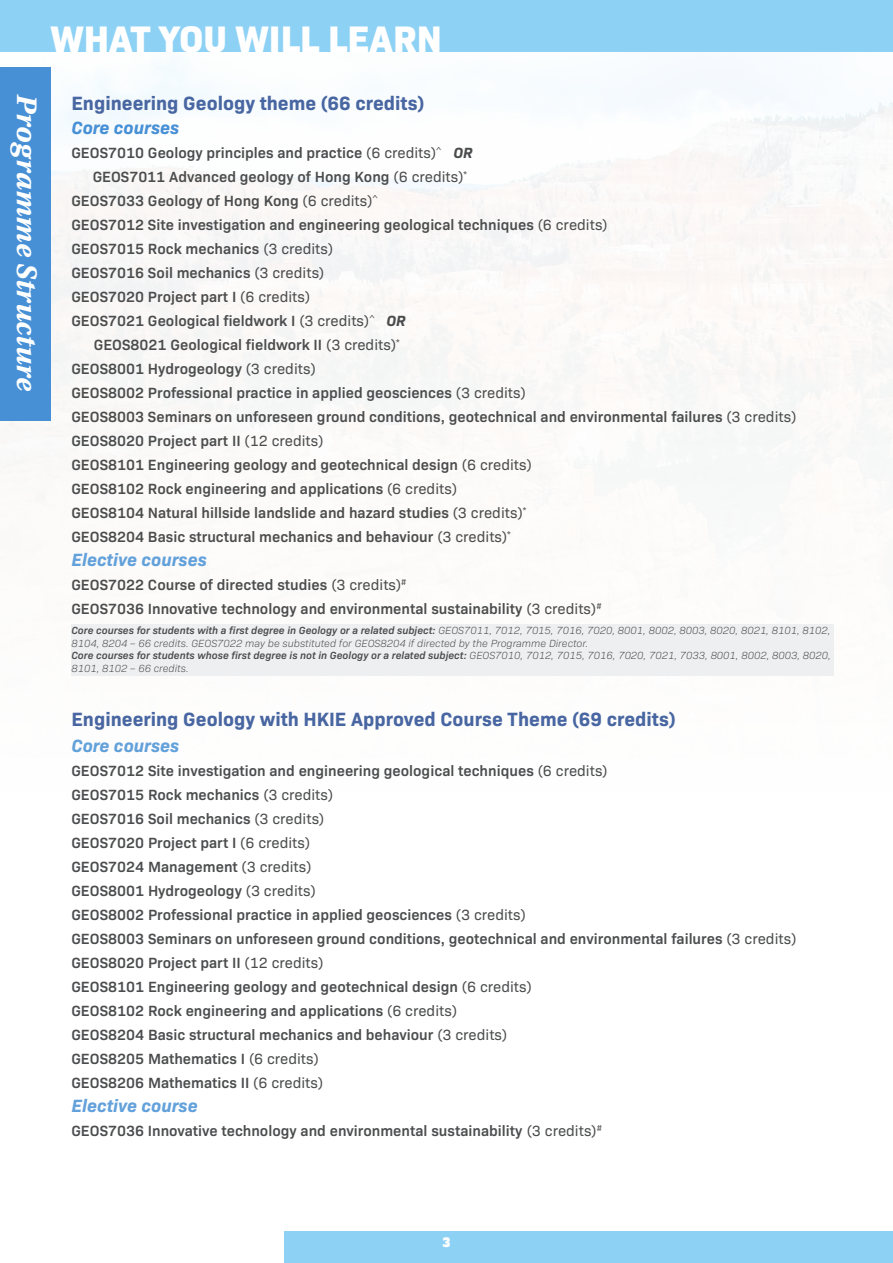
<style>
.page{position:relative;width:893px;height:1263px;background:#fff}
.page>*{position:absolute;margin:0;border:0;box-sizing:border-box;transform-origin:0 0}
.t1{font:800 37.5px "Bio Sans";color:#fff}
.t2{font:30px "Utopia Std Bold Capt It";color:#fff}
.t3{font:700 19.5px "Bio Sans";color:#4866a1}
.t4{font:italic 700 18px "Bio Sans";color:#63a1db}
.t5{font:italic 700 18px "Bio Sans";color:#4890d5}
.t6{font:600 15px "Bio Sans";color:#4b4c4d}
.t7{font:12px "Alfa Slab One";color:#fff}
.t8{font:italic 300 10.5px/12.6px "Bio Sans";color:#4b4c4d}
.s1{font-weight:400}
.s2{font-weight:700;font-style:italic}
.s3{font-weight:600}
</style>
<div class="page">
<div style="left:284px;top:1231px;width:609px;height:32px;background:#8dd1f5"></div>
<img style="left:0;top:58px;width:893px;height:618px">
<div style="left:0;top:0;width:893px;height:52px;background:#8dd1f5"></div>
<div style="left:0;top:67px;width:50px;height:354px;background:#4890d5"></div>
<div style="left:71px;top:624px;width:762px;height:51px;background:#eeeff0"></div>
<p class="t1" style="left:50px;top:10px;width:393px">WHAT YOU WILL LEARN</p>
<p class="t2" style="left:45px;top:94px;width:299px;rotate:90deg">Programme Structure</p>
<p class="t3" style="left:71px;top:89px;width:355px">Engineering Geology theme (66 credits)</p>
<p class="t5" style="left:71px;top:114px;width:109px">Core courses</p>
<p class="t6" style="left:71px;top:141px;width:403px">GEOS7010 Geology principles and practice <span class="s1">(6 credits)</span><sup>^</sup> <span class="s2">OR</span></p>
<p class="t6" style="left:93px;top:165px;width:376px">GEOS7011 Advanced geology of Hong Kong <span class="s1">(6 credits)</span><sup>*</sup></p>
<p class="t6" style="left:71px;top:189px;width:308px">GEOS7033 Geology of Hong Kong <span class="s1">(6 credits)</span><sup>^</sup></p>
<p class="t6" style="left:71px;top:213px;width:538px">GEOS7012 Site investigation and engineering geological techniques <span class="s1">(6 credits)</span></p>
<p class="t6" style="left:71px;top:237px;width:263px">GEOS7015 Rock mechanics <span class="s1">(3 credits)</span></p>
<p class="t6" style="left:71px;top:261px;width:254px">GEOS7016 Soil mechanics <span class="s1">(3 credits)</span></p>
<p class="t6" style="left:71px;top:285px;width:240px">GEOS7020 Project part I <span class="s1">(6 credits)</span></p>
<p class="t6" style="left:71px;top:309px;width:336px">GEOS7021 Geological fieldwork I <span class="s1">(3 credits)</span><sup>^</sup> <span class="s2">OR</span></p>
<p class="t6" style="left:94px;top:333px;width:307px">GEOS8021 Geological fieldwork II <span class="s1">(3 credits)</span><sup>*</sup></p>
<p class="t6" style="left:71px;top:357px;width:246px">GEOS8001 Hydrogeology <span class="s1">(3 credits)</span></p>
<p class="t6" style="left:71px;top:381px;width:456px">GEOS8002 Professional practice in applied geosciences <span class="s1">(3 credits)</span></p>
<p class="t6" style="left:71px;top:405px;width:726px">GEOS8003 Seminars on unforeseen ground conditions, geotechnical and environmental failures <span class="s1">(3 credits)</span></p>
<p class="t6" style="left:71px;top:429px;width:254px">GEOS8020 Project part II <span class="s1">(12 credits)</span></p>
<p class="t6" style="left:71px;top:453px;width:462px">GEOS8101 Engineering geology and geotechnical design <span class="s1">(6 credits)</span></p>
<p class="t6" style="left:71px;top:477px;width:387px">GEOS8102 Rock engineering and applications <span class="s1">(6 credits)</span></p>
<p class="t6" style="left:71px;top:501px;width:456px">GEOS8104 Natural hillside landslide and hazard studies <span class="s1">(3 credits)</span><sup>*</sup></p>
<p class="t6" style="left:71px;top:525px;width:441px">GEOS8204 Basic structural mechanics and behaviour <span class="s1">(3 credits)</span><sup>*</sup></p>
<p class="t4" style="left:71px;top:546px;width:137px">Elective courses</p>
<p class="t6" style="left:71px;top:573px;width:337px">GEOS7022 Course of directed studies <span class="s1">(3 credits)</span><sup>#</sup></p>
<p class="t6" style="left:71px;top:597px;width:532px">GEOS7036 Innovative technology and environmental sustainability <span class="s1">(3 credits)</span><sup>#</sup></p>
<p class="t8" style="left:71px;top:623px;width:761px"><span class="s3">Core courses for students with a first degree in Geology or a related subject:</span> GEOS7011, 7012, 7015, 7016, 7020, 8001, 8002, 8003, 8020, 8021, 8101, 8102,<br>8104, 8204 – 66 credits. GEOS7022 may be substituted for GEOS8204 if directed by the Programme Director.</p>
<p class="t8" style="left:71px;top:649px;width:761px"><span class="s3">Core courses for students whose first degree is not in Geology or a related subject:</span> GEOS7010, 7012, 7015, 7016, 7020, 7021, 7033, 8001, 8002, 8003, 8020,<br>8101, 8102 – 66 credits.</p>
<p class="t3" style="left:71px;top:705px;width:606px">Engineering Geology with HKIE Approved Course Theme (69 credits)</p>
<p class="t4" style="left:71px;top:732px;width:109px">Core courses</p>
<p class="t6" style="left:71px;top:760px;width:538px">GEOS7012 Site investigation and engineering geological techniques <span class="s1">(6 credits)</span></p>
<p class="t6" style="left:71px;top:784px;width:263px">GEOS7015 Rock mechanics <span class="s1">(3 credits)</span></p>
<p class="t6" style="left:71px;top:808px;width:254px">GEOS7016 Soil mechanics <span class="s1">(3 credits)</span></p>
<p class="t6" style="left:71px;top:832px;width:240px">GEOS7020 Project part I <span class="s1">(6 credits)</span></p>
<p class="t6" style="left:71px;top:856px;width:242px">GEOS7024 Management <span class="s1">(3 credits)</span></p>
<p class="t6" style="left:71px;top:880px;width:246px">GEOS8001 Hydrogeology <span class="s1">(3 credits)</span></p>
<p class="t6" style="left:71px;top:904px;width:456px">GEOS8002 Professional practice in applied geosciences <span class="s1">(3 credits)</span></p>
<p class="t6" style="left:71px;top:928px;width:726px">GEOS8003 Seminars on unforeseen ground conditions, geotechnical and environmental failures <span class="s1">(3 credits)</span></p>
<p class="t6" style="left:71px;top:952px;width:254px">GEOS8020 Project part II <span class="s1">(12 credits)</span></p>
<p class="t6" style="left:71px;top:976px;width:462px">GEOS8101 Engineering geology and geotechnical design <span class="s1">(6 credits)</span></p>
<p class="t6" style="left:71px;top:1000px;width:387px">GEOS8102 Rock engineering and applications <span class="s1">(6 credits)</span></p>
<p class="t6" style="left:71px;top:1024px;width:437px">GEOS8204 Basic structural mechanics and behaviour <span class="s1">(3 credits)</span></p>
<p class="t6" style="left:71px;top:1048px;width:249px">GEOS8205 Mathematics I <span class="s1">(6 credits)</span></p>
<p class="t6" style="left:71px;top:1072px;width:253px">GEOS8206 Mathematics II <span class="s1">(6 credits)</span></p>
<p class="t4" style="left:71px;top:1092px;width:128px">Elective course</p>
<p class="t6" style="left:71px;top:1120px;width:532px">GEOS7036 Innovative technology and environmental sustainability <span class="s1">(3 credits)</span><sup>#</sup></p>
<p class="t7" style="left:443px;top:1232px;width:9px">3</p>
</div>
